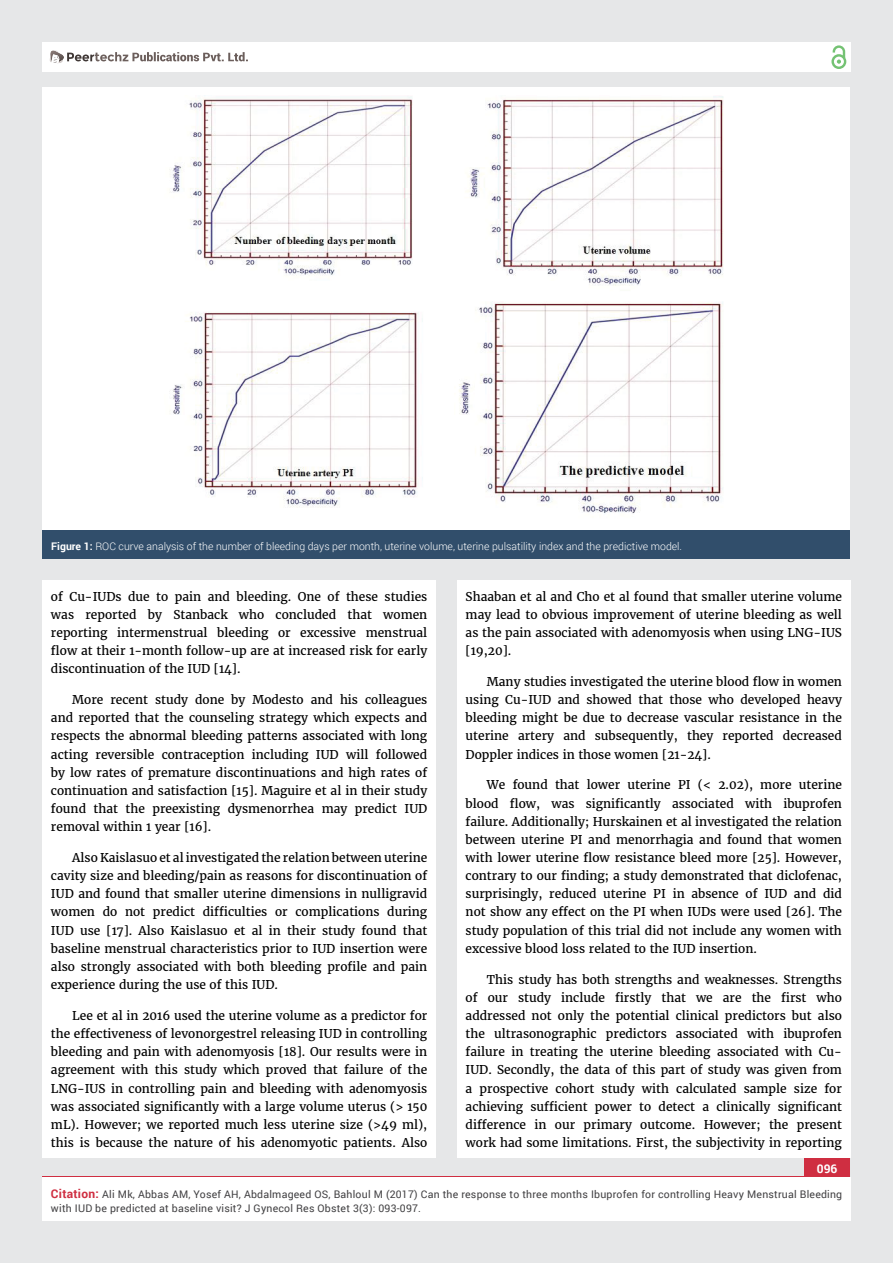
<style>
.page{position:relative;width:893px;height:1263px;background:#e6e7e8}
.page>*{position:absolute;margin:0;border:0;box-sizing:border-box;transform-origin:0 0}
.t1{font:12px/18.1px "Merriweather";color:#000;text-align:justify}
.t2{font:700 12px "Roboto";color:#fff}
.t3{font:10.5px/13.5px "Roboto";letter-spacing:.02em;color:#414042}
.t4{font:300 10.5px "Roboto";color:#fff}
.s1{font-weight:700}
.s2{font-weight:700;font-size:12px;color:#cf2e41}
</style>
<div class="page">
<div style="left:42px;top:43px;width:808px;height:29px;background:#fff"></div>
<div style="left:831px;top:54px;width:15px;height:15px;border:2px solid #74c273;border-radius:50%"></div>
<svg style="left:831px;top:45px;width:15px;height:19px"></svg>
<div style="left:804px;top:1157px;width:46px;height:43px;background:#cf2e41"></div>
<svg style="left:49px;top:50px;width:199px;height:14px"></svg>
<div style="left:42px;top:1177px;width:809px;height:43px;background:#fff"></div>
<div style="left:42px;top:580px;width:394px;height:578px;background:#fff"></div>
<div style="left:457px;top:580px;width:393px;height:578px;background:#fff"></div>
<div style="left:42px;top:87px;width:808px;height:444px;background:#fff"></div>
<div style="left:42px;top:531px;width:808px;height:28px;background:#314e6b"></div>
<img style="left:169px;top:96px;width:554px;height:418px">
<p class="t4" style="left:51px;top:539px;width:632px"><span class="s1">Figure 1:</span> ROC curve analysis of the number of bleeding days per month, uterine volume, uterine pulsatility index and the predictive model.</p>
<p class="t1" style="left:51px;top:587px;width:378px">of Cu-IUDs due to pain and bleeding. One of these studies was reported by Stanback who concluded that women reporting intermenstrual bleeding or excessive menstrual flow at their 1-month follow-up are at increased risk for early discontinuation of the IUD [14].</p>
<p class="t1" style="left:51px;top:691px;width:378px;text-indent:21px">More recent study done by Modesto and his colleagues and reported that the counseling strategy which expects and respects the abnormal bleeding patterns associated with long acting reversible contraception including IUD will followed by low rates of premature discontinuations and high rates of continuation and satisfaction [15]. Maguire et al in their study found that the preexisting dysmenorrhea may predict IUD removal within 1 year [16].</p>
<p class="t1" style="left:51px;top:849px;width:378px;text-indent:21px">Also Kaislasuo et al investigated the relation between uterine cavity size and bleeding/pain as reasons for discontinuation of IUD and found that smaller uterine dimensions in nulligravid women do not predict difficulties or complications during IUD use [17]. Also Kaislasuo et al in their study found that baseline menstrual characteristics prior to IUD insertion were also strongly associated with both bleeding profile and pain experience during the use of this IUD.</p>
<p class="t1" style="left:51px;top:1007px;width:378px;text-indent:21px">Lee et al in 2016 used the uterine volume as a predictor for the effectiveness of levonorgestrel releasing IUD in controlling bleeding and pain with adenomyosis [18]. Our results were in agreement with this study which proved that failure of the LNG-IUS in controlling pain and bleeding with adenomyosis was associated significantly with a large volume uterus (&gt; 150 mL). However; we reported much less uterine size (&gt;49 ml), this is because the nature of his adenomyotic patients. Also</p>
<p class="t1" style="left:466px;top:587px;width:378px">Shaaban et al and Cho et al found that smaller uterine volume may lead to obvious improvement of uterine bleeding as well as the pain associated with adenomyosis when using LNG-IUS [19,20].</p>
<p class="t1" style="left:466px;top:673px;width:378px;text-indent:21px">Many studies investigated the uterine blood flow in women using Cu-IUD and showed that those who developed heavy bleeding might be due to decrease vascular resistance in the uterine artery and subsequently, they reported decreased Doppler indices in those women [21-24].</p>
<p class="t1" style="left:466px;top:776px;width:378px;text-indent:21px">We found that lower uterine PI (&lt; 2.02), more uterine blood flow, was significantly associated with ibuprofen failure. Additionally; Hurskainen et al investigated the relation between uterine PI and menorrhagia and found that women with lower uterine flow resistance bleed more [25]. However, contrary to our finding; a study demonstrated that diclofenac, surprisingly, reduced uterine PI in absence of IUD and did not show any effect on the PI when IUDs were used [26]. The study population of this trial did not include any women with excessive blood loss related to the IUD insertion.</p>
<p class="t1" style="left:466px;top:970px;width:378px;text-indent:21px">This study has both strengths and weaknesses. Strengths of our study include firstly that we are the first who addressed not only the potential clinical predictors but also the ultrasonographic predictors associated with ibuprofen failure in treating the uterine bleeding associated with Cu-IUD. Secondly, the data of this part of study was given from a prospective cohort study with calculated sample size for achieving sufficient power to detect a clinically significant difference in our primary outcome. However; the present work had some limitations. First, the subjectivity in reporting</p>
<p class="t2" style="left:817px;top:1161px;width:22px">096</p>
<p class="t3" style="left:51px;top:1188px;width:793px"><span class="s2">Citation:</span> Ali Mk, Abbas AM, Yosef AH, Abdalmageed OS, Bahloul M (2017) Can the response to three months Ibuprofen for controlling Heavy Menstrual Bleeding with IUD be predicted at baseline visit? J Gynecol Res Obstet 3(3): 093-097.</p>
</div>
